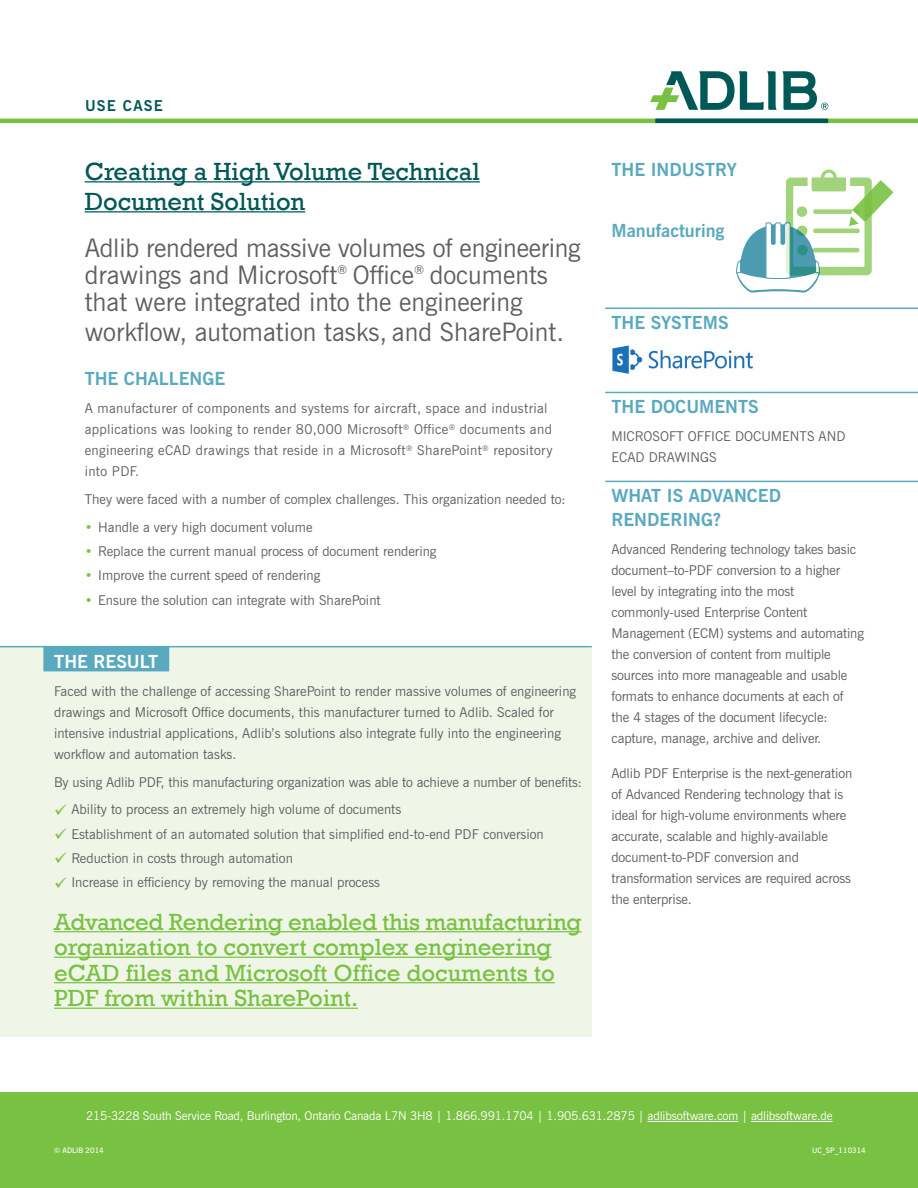
<style>
.page{position:relative;width:918px;height:1188px;background:#fff}
.page>*{position:absolute;margin:0;border:0;box-sizing:border-box;transform-origin:0 0}
.UC_Heading_AR{font:25.5px/27px "News Gothic BT";color:#5f5f62}
.UC_Heading_AR-2{font:25.5px/30px "Rockwell";color:#005957}
.Head_Small_GREEN_AR{font:24px/25.5px "Rockwell";color:#79c142}
.Subhead_BLUE_Rule_R{font:700 18px/24px "News Gothic BT";color:#59a9bf}
.Subhead_BLUE_AR{font:700 18px "News Gothic BT";color:#59a9bf}
.Subhead_BLUE_Rule_L{font:700 18px "News Gothic BT";color:#fff}
.t1{font:700 15px "News Gothic BT";letter-spacing:.08em;color:#005957}
.Body_Text_small_spac{font:13.5px/21px "News Gothic BT";letter-spacing:-.01em;color:#5f5f62}
.Body_Text_small_spac-2{font:13.5px/21px "News Gothic BT";letter-spacing:.025em;color:#5f5f62}
.Body_Text_Checkmark{font:13.5px "News Gothic BT";color:#5f5f62}
.Body_Text_Bullets_In{font:13.5px "News Gothic BT";color:#5f5f62}
.Body_Text_AR{font:13.5px/21px "News Gothic BT";color:#5f5f62}
.Adlib_Address{font:12px "News Gothic BT";letter-spacing:-.01em;color:#fff}
.t2{font:600 7.5px "News Gothic BT";color:#fff}
.s1{font-weight:700;color:#79c142}
.s2{color:#79c142}
</style>
<div class="page">
<div style="left:0;top:646px;width:592px;height:391px;background:#eff6e8"></div>
<div style="left:0;top:1093px;width:918px;height:95px;background:#79c142"></div>
<svg style="left:650px;top:71px;width:127px;height:39px"></svg>
<svg style="left:783px;top:71px;width:45px;height:39px"></svg>
<hr style="left:0;top:119px;width:918px;height:4px;background:#79c142">
<hr style="left:655px;top:119px;width:173px;height:4px;background:#005957">
<hr style="left:85px;top:181px;width:395px;height:2px;background:#005957">
<hr style="left:85px;top:211px;width:220px;height:2px;background:#005957">
<hr style="left:0;top:1092px;width:918px;height:1px;background:#79c142">
<hr style="left:605px;top:308px;width:313px;height:1px;background:#59a9bf">
<hr style="left:605px;top:392px;width:313px;height:1px;background:#59a9bf">
<hr style="left:605px;top:481px;width:313px;height:1px;background:#59a9bf">
<hr style="left:0;top:646px;width:592px;height:1px;background:#59a9bf">
<div style="left:43px;top:646px;width:126px;height:25px;background:#59a9bf"></div>
<hr style="left:54px;top:931px;width:528px;height:1px;background:#79c142">
<hr style="left:54px;top:957px;width:498px;height:1px;background:#79c142">
<hr style="left:54px;top:982px;width:501px;height:1px;background:#79c142">
<hr style="left:54px;top:1008px;width:304px;height:1px;background:#79c142">
<hr style="left:648px;top:1121px;width:90px;height:1px;background:#fff">
<hr style="left:751px;top:1121px;width:82px;height:1px;background:#fff">
<img style="left:612px;top:345px;width:141px;height:29px">
<svg style="left:736px;top:170px;width:157px;height:123px"></svg>
<p class="t1" style="left:85px;top:96px;width:79px">USE CASE</p>
<p class="UC_Heading_AR-2" style="left:85px;top:157px;width:397px">Creating a High Volume Technical<br>Document Solution</p>
<p class="UC_Heading_AR" style="left:85px;top:234px;width:497px">Adlib rendered massive volumes of engineering drawings and Microsoft<sup>®</sup> Office<sup>®</sup> documents that were integrated into the engineering</p>
<p class="UC_Heading_AR" style="left:85px;top:318px;width:481px">workflow, automation tasks, and SharePoint.</p>
<p class="Subhead_BLUE_AR" style="left:85px;top:368px;width:142px">THE CHALLENGE</p>
<p class="Body_Text_small_spac-2" style="left:85px;top:398px;width:469px">A manufacturer of components and systems for aircraft, space and industrial applications was looking to render 80,000 Microsoft<sup>®</sup> Office<sup>®</sup> documents and engineering eCAD drawings that reside in a Microsoft<sup>®</sup> SharePoint<sup>®</sup> repository into PDF.</p>
<p class="Body_Text_small_spac" style="left:85px;top:488px;width:483px">They were faced with a number of complex challenges. This organization needed to:</p>
<p class="Body_Text_Bullets_In" style="left:85px;top:519px;width:229px"><span class="s1">•</span> Handle a very high document volume</p>
<p class="Body_Text_Bullets_In" style="left:85px;top:543px;width:353px"><span class="s1">•</span> Replace the current manual process of document rendering</p>
<p class="Body_Text_Bullets_In" style="left:85px;top:567px;width:237px"><span class="s1">•</span> Improve the current speed of rendering</p>
<p class="Body_Text_Bullets_In" style="left:85px;top:592px;width:298px"><span class="s1">•</span> Ensure the solution can integrate with SharePoint</p>
<p class="Subhead_BLUE_Rule_L" style="left:54px;top:650px;width:106px">THE RESULT</p>
<p class="Body_Text_small_spac" style="left:54px;top:680px;width:524px">Faced with the challenge of accessing SharePoint to render massive volumes of engineering drawings and Microsoft Office documents, this manufacturer turned to Adlib. Scaled for intensive industrial applications, Adlib’s solutions also integrate fully into the engineering workflow and automation tasks.</p>
<p class="Body_Text_small_spac" style="left:54px;top:771px;width:529px">By using Adlib PDF, this manufacturing organization was able to achieve a number of benefits:</p>
<p class="Body_Text_Checkmark" style="left:54px;top:801px;width:349px"><span class="s2">✓</span> Ability to process an extremely high volume of documents</p>
<p class="Body_Text_Checkmark" style="left:54px;top:826px;width:491px"><span class="s2">✓</span> Establishment of an automated solution that simplified end-to-end PDF conversion</p>
<p class="Body_Text_Checkmark" style="left:54px;top:850px;width:240px"><span class="s2">✓</span> Reduction in costs through automation</p>
<p class="Body_Text_Checkmark" style="left:54px;top:874px;width:328px"><span class="s2">✓</span> Increase in efficiency by removing the manual process</p>
<p class="Head_Small_GREEN_AR" style="left:54px;top:909px;width:529px">Advanced Rendering enabled this manufacturing organization to convert complex engineering eCAD files and Microsoft Office documents to PDF from within SharePoint.</p>
<p class="Subhead_BLUE_AR" style="left:611px;top:158px;width:127px">THE INDUSTRY</p>
<p class="Subhead_BLUE_AR" style="left:611px;top:220px;width:115px">Manufacturing</p>
<p class="Subhead_BLUE_Rule_R" style="left:611px;top:311px;width:119px">THE SYSTEMS</p>
<p class="Subhead_BLUE_Rule_R" style="left:611px;top:395px;width:149px">THE DOCUMENTS</p>
<p class="Body_Text_AR" style="left:611px;top:426px;width:236px">MICROSOFT OFFICE DOCUMENTS AND<br>ECAD DRAWINGS</p>
<p class="Subhead_BLUE_Rule_R" style="left:611px;top:484px;width:171px">WHAT IS ADVANCED<br>RENDERING?</p>
<p class="Body_Text_small_spac" style="left:611px;top:539px;width:254px">Advanced Rendering technology takes basic document–to-PDF conversion to a higher level by integrating into the most commonly-used Enterprise Content Management (ECM) systems and automating the conversion of content from multiple sources into more manageable and usable formats to enhance documents at each of the 4 stages of the document lifecycle: capture, manage, archive and deliver.</p>
<p class="Body_Text_small_spac" style="left:611px;top:762px;width:242px">Adlib PDF Enterprise is the next-generation of Advanced Rendering technology that is ideal for high-volume environments where accurate, scalable and highly-available document-to-PDF conversion and transformation services are required across the enterprise.</p>
<p class="Adlib_Address" style="left:86px;top:1109px;width:748px">215-3228 South Service Road, Burlington, Ontario Canada L7N 3H8 | 1.866.991.1704 | 1.905.631.2875 | adlibsoftware.com | adlibsoftware.de</p>
<p class="t2" style="left:54px;top:1146px;width:51px">© ADLIB 2014</p>
<p class="t2" style="left:812px;top:1146px;width:55px">UC_SP_110314</p>
</div>
